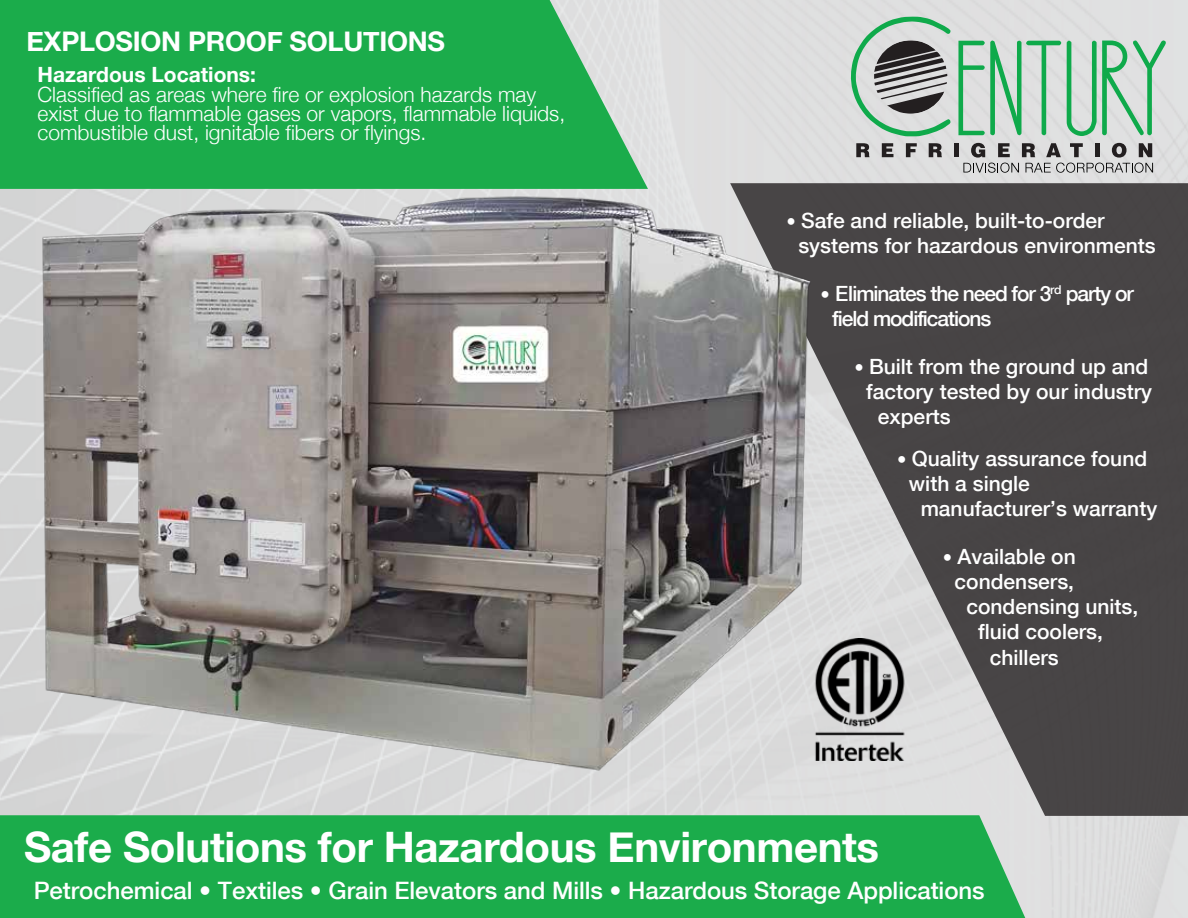
<style>
.page{position:relative;width:1188px;height:918px;background:#fff}
.page>*{position:absolute;margin:0;border:0;box-sizing:border-box;transform-origin:0 0}
.t1{font:700 42px "Helvetica Neue";letter-spacing:-.01em;color:#fff}
.t2{font:700 27px "Helvetica Neue";letter-spacing:-.01em;color:#fff}
.t3{font:500 24px "Helvetica Neue";color:#fff}
.t4{font:500 21px/25.2px "Helvetica Neue";color:#fff}
.t5{font:300 21px/19.4px "Helvetica Neue";color:#fff}
.t6{font:500 21px/25.2px "Helvetica Neue";letter-spacing:-.05em;color:#fff}
.t7{font:700 21px "Helvetica Neue";color:#fff}
.s1{font-weight:300;font-size:18.75px}
</style>
<div class="page">
<svg style="left:0;top:0;width:648px;height:160px;fill:#1bac4b"></svg>
<div style="left:0;top:815px;width:1025px;height:103px;background:#1bac4b"></div>
<svg style="left:850px;top:17px;width:101px;height:119px"></svg>
<svg style="left:856px;top:143px;width:14px;height:14px"></svg>
<svg style="left:882px;top:143px;width:11px;height:14px"></svg>
<svg style="left:906px;top:143px;width:11px;height:14px"></svg>
<svg style="left:929px;top:143px;width:13px;height:14px"></svg>
<div style="left:954px;top:143px;width:5px;height:14px;background:#231f20"></div>
<svg style="left:958px;top:41px;width:103px;height:94px"></svg>
<svg style="left:1067px;top:41px;width:99px;height:95px"></svg>
<svg style="left:963px;top:143px;width:190px;height:30px"></svg>
<svg style="left:730px;top:183px;width:458px;height:633px;fill:#484546"></svg>
<img style="left:0;top:160px;width:844px;height:629px">
<p class="t2" style="left:26px;top:25px;width:420px">EXPLOSION PROOF SOLUTIONS</p>
<p class="t7" style="left:38px;top:62px;width:220px">Hazardous Locations:</p>
<p class="t5" style="left:38px;top:84px;width:529px">Classified as areas where fire or explosion hazards may exist due to flammable gases or vapors, flammable liquids, combustible dust, ignitable fibers or flyings.</p>
<p class="t4" style="left:798px;top:208px;width:359px;text-indent:-12px"><span class="s1">•</span> Safe and reliable, built-to-order systems for hazardous environments</p>
<p class="t6" style="left:832px;top:280px;width:303px;text-indent:-12px"><span class="s1">•</span> Eliminates the need for 3<sup>rd</sup> party or field modifications</p>
<p class="t4" style="left:854px;top:353px;width:295px"><span class="s1">•</span> Built from the ground up and</p>
<p class="t4" style="left:866px;top:379px;width:287px">factory tested by our industry</p>
<p class="t4" style="left:878px;top:404px;width:74px">experts</p>
<p class="t4" style="left:897px;top:445px;width:251px"><span class="s1">•</span> Quality assurance found</p>
<p class="t4" style="left:909px;top:471px;width:123px">with a single</p>
<p class="t4" style="left:921px;top:496px;width:238px">manufacturer’s warranty</p>
<p class="t4" style="left:943px;top:544px;width:134px"><span class="s1">•</span> Available on</p>
<p class="t4" style="left:955px;top:569px;width:121px">condensers,</p>
<p class="t4" style="left:966px;top:594px;width:173px">condensing units,</p>
<p class="t4" style="left:978px;top:619px;width:126px">fluid coolers,</p>
<p class="t4" style="left:990px;top:644px;width:70px">chillers</p>
<h1 class="t1" style="left:24px;top:821px;width:857px">Safe Solutions for Hazardous Environments</h1>
<p class="t3" style="left:34px;top:876px;width:953px">Petrochemical • Textiles • Grain Elevators and Mills • Hazardous Storage Applications</p>
</div>
